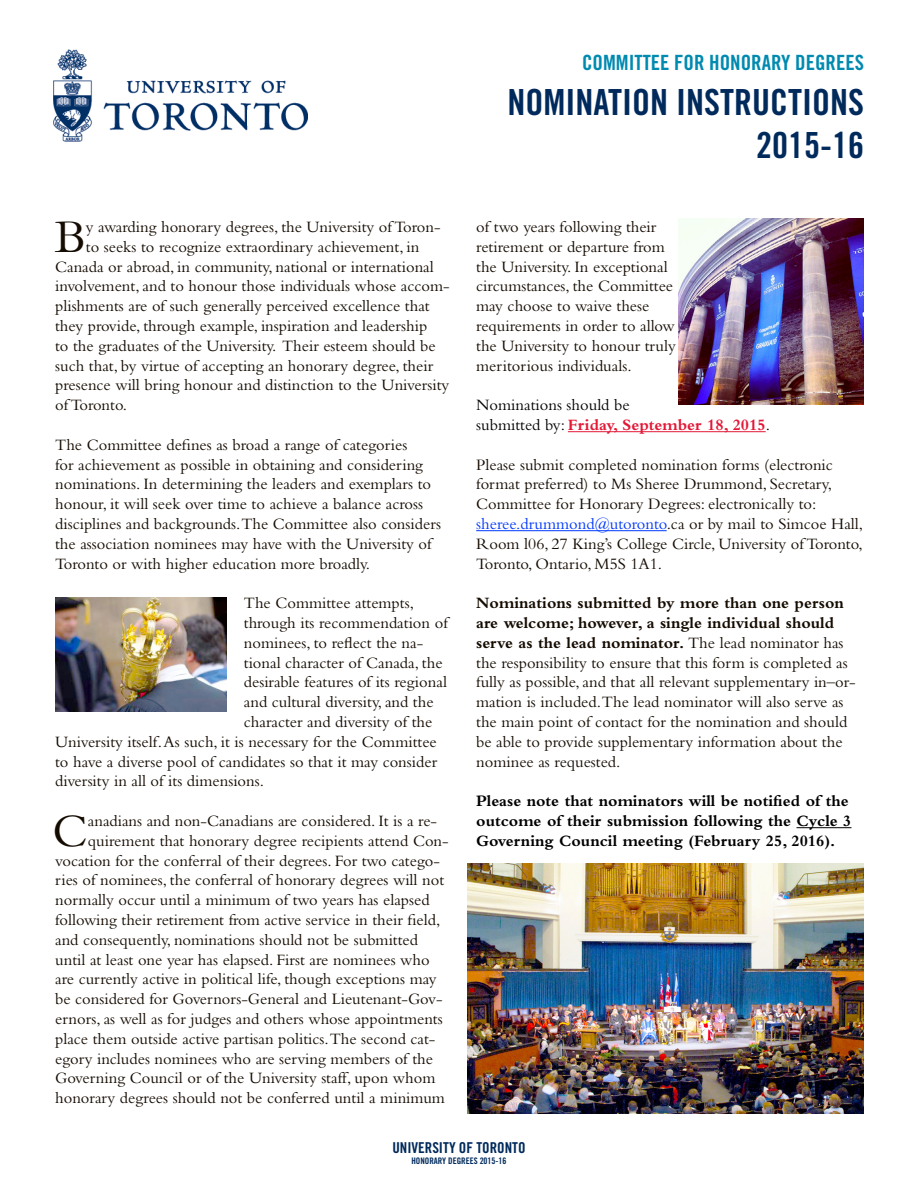
<style>
.page{position:relative;width:918px;height:1188px;background:#fff}
.page>*{position:absolute;margin:0;border:0;box-sizing:border-box;transform-origin:0 0}
.t1{font:48.3px "Bembo";color:#140b01}
.t2{font:36px/43.2px "Trade Gothic Bold Cond Twenty";color:#002a5c;text-align:right}
.t3{font:21px "Trade Gothic Bold Cond Twenty";color:#008ab0}
.t4{font:16.5px/19.8px "Bembo";color:#140b01}
.t5{font:700 16.5px/19.8px "Bembo";color:#000}
.t6{font:16.5px/19.8px "Bembo";color:#000}
.t7{font:15px "Trade Gothic Bold Cond Twenty";color:#002a5c}
.t8{font:9px "Trade Gothic Bold Cond Twenty";color:#002a5c}
.s1{font-weight:700;color:#e31837}
.s2{color:#0038ff}
.s3{font-weight:700}
</style>
<div class="page">
<img style="left:53px;top:49px;width:254px;height:93px">
<img style="left:678px;top:218px;width:186px;height:186px">
<hr style="left:568px;top:431px;width:198px;height:1px;background:#e31837">
<hr style="left:476px;top:530px;width:191px;height:1px;background:#0038ff">
<hr style="left:796px;top:827px;width:55px;height:1px;background:#000">
<img style="left:55px;top:598px;width:171px;height:114px">
<img style="left:468px;top:864px;width:396px;height:249px">
<p class="t3" style="left:582px;top:50px;width:283px">COMMITTEE FOR HONORARY DEGREES</p>
<p class="t1" style="left:55px;top:209px;width:32px">B</p>
<p class="t4" style="left:86px;top:217px;width:356px">y awarding honorary degrees, the University of Toron-</p>
<p class="t4" style="left:86px;top:236px;width:335px">to seeks to recognize extraordinary achievement, in</p>
<p class="t4" style="left:55px;top:256px;width:380px">Canada or abroad, in community, national or international</p>
<p class="t4" style="left:55px;top:276px;width:396px">involvement, and to honour those individuals whose accom-</p>
<p class="t4" style="left:55px;top:296px;width:376px">plishments are of such generally perceived excellence that</p>
<p class="t4" style="left:55px;top:316px;width:374px">they provide, through example, inspiration and leadership</p>
<p class="t4" style="left:55px;top:335px;width:382px">to the graduates of the University. Their esteem should be</p>
<p class="t4" style="left:55px;top:355px;width:380px">such that, by virtue of accepting an honorary degree, their</p>
<p class="t4" style="left:55px;top:375px;width:396px">presence will bring honour and distinction to the University</p>
<p class="t4" style="left:55px;top:395px;width:73px">of Toronto.</p>
<p class="t4" style="left:55px;top:434px;width:387px">The Committee defines as broad a range of categories<br>for achievement as possible in obtaining and considering nominations. In determining the leaders and exemplars to honour, it will seek over time to achieve a balance across disciplines and backgrounds.The Committee also considers the association nominees may have with the University of Toronto or with higher education more broadly.</p>
<p class="t4" style="left:244px;top:593px;width:205px">The Committee attempts, through its recommendation of nominees, to reflect the na&shy;tional character of Canada, the desirable features of its regional and cultural diversity, and the</p>
<p class="t4" style="left:55px;top:712px;width:384px;text-indent:189px">character and diversity of the University itself.As such, it is necessary for the Committee to have a diverse pool of candidates so that it may consider diversity in all of its dimensions.</p>
<p class="t1" style="left:53px;top:803px;width:37px">C</p>
<p class="t4" style="left:88px;top:811px;width:351px">anadians and non-Canadians are considered. It is a re-</p>
<p class="t4" style="left:88px;top:830px;width:362px">quirement that honorary degree recipients attend Con-</p>
<p class="t4" style="left:55px;top:850px;width:386px">vocation for the conferral of their degrees. For two catego-</p>
<p class="t4" style="left:55px;top:870px;width:390px">ries of nominees, the conferral of honorary degrees will not</p>
<p class="t4" style="left:55px;top:890px;width:376px">normally occur until a minimum of two years has elapsed</p>
<p class="t4" style="left:55px;top:910px;width:387px">following their retirement from active service in their field,</p>
<p class="t4" style="left:55px;top:929px;width:364px">and consequently, nominations should not be submitted</p>
<p class="t4" style="left:55px;top:949px;width:376px">until at least one year has elapsed. First are nominees who</p>
<p class="t4" style="left:55px;top:969px;width:383px">are currently active in political life, though exceptions may</p>
<p class="t4" style="left:55px;top:989px;width:389px">be considered for Governors-General and Lieutenant-Gov-</p>
<p class="t4" style="left:55px;top:1009px;width:389px">ernors, as well as for judges and others whose appointments</p>
<p class="t4" style="left:55px;top:1028px;width:382px">place them outside active partisan politics.The second cat-</p>
<p class="t4" style="left:55px;top:1048px;width:379px">egory includes nominees who are serving members of the</p>
<p class="t4" style="left:55px;top:1068px;width:382px">Governing Council or of the University staff, upon whom</p>
<p class="t4" style="left:55px;top:1088px;width:391px">honorary degrees should not be conferred until a minimum</p>
<h2 class="t2" style="left:507px;top:80px;width:358px">NOMINATION INSTRUCTIONS<br>2015-16</h2>
<p class="t4" style="left:476px;top:217px;width:201px">of two years following their retirement or departure from the University. In exceptional circumstances, the Committee may choose to waive these requirements in order to allow the University to honour truly meritorious individuals.</p>
<p class="t6" style="left:476px;top:395px;width:295px">Nominations should be<br>submitted by: <span class="s1">Friday, September 18, 2015</span>.</p>
<p class="t4" style="left:476px;top:454px;width:388px">Please submit completed nomination forms (electronic format preferred) to Ms Sheree Drummond, Secretary, Committee for Honorary Degrees: electronically to: <span class="s2">sheree.drummond@utoronto</span>.ca or by mail to Simcoe Hall, Room l06, 27 King’s College Circle, University of Toronto, Toronto, Ontario, M5S 1A1.</p>
<p class="t4" style="left:476px;top:593px;width:381px"><span class="s3">Nominations submitted by more than one person are welcome; however, a single individual should serve as the lead nominator.</span> The lead nominator has the responsibility to ensure that this form is completed as fully as possible, and that all relevant supplementary in–or&shy;mation is included.The lead nominator will also serve as the main point of contact for the nomination and should be able to provide supplementary information about the nominee as requested.</p>
<p class="t5" style="left:476px;top:791px;width:377px">Please note that nominators will be notified of the outcome of their submission following the Cycle 3<br>Governing Council meeting (February 25, 2016).</p>
<p class="t7" style="left:392px;top:1138px;width:33px">UNIVERSITY</p>
<p class="t7" style="left:459px;top:1138px;width:26px">OF TORO</p>
<p class="t7" style="left:505px;top:1138px;width:15px">NTO</p>
<p class="t8" style="left:411px;top:1155px;width:97px">HONORARY DEGREES 2015-16</p>
</div>
